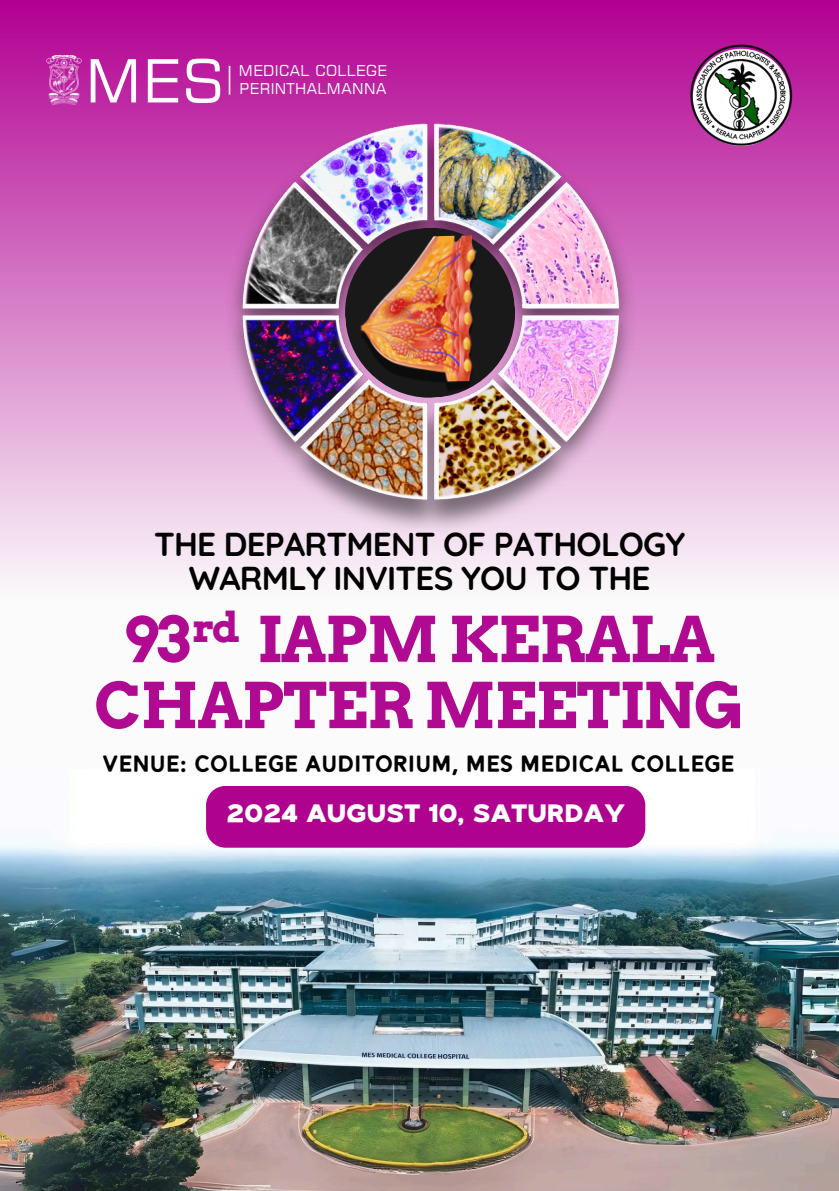
<style>
.page{position:relative;width:839px;height:1191px;background:#fff}
.page>*{position:absolute;margin:0;border:0;box-sizing:border-box;transform-origin:0 0}
.t1{font:700 62.8px/66px "Arvo";letter-spacing:-.02em;color:#b10a92;text-align:center}
.t2{font:59.6px "Square 721 BT";color:#fff}
.t3{font:700 41px "Arvo";color:#b10a92}
.t4{font:700 33.2px/34.4px "Quicksand";letter-spacing:-.025em;color:#000;text-align:center}
.t5{font:800 28px "Alesand Round";letter-spacing:.03em;color:#000}
.t6{font:25px "Tango Sans Bold";letter-spacing:.035em;color:#fff}
.t7{font:14.8px "Square 721 BT";letter-spacing:.03em;color:#fff}
</style>
<div class="page">
<svg style="left:0;top:0;width:838px;height:584px;background:#d67ec7"></svg>
<img style="left:0;top:786px;width:838px;height:405px">
<img style="left:687px;top:44px;width:108px;height:102px">
<div style="left:206px;top:786px;width:439px;height:62px;background:#af038f;border-radius:20px"></div>
<img style="left:46px;top:56px;width:36px;height:48px">
<img style="left:188px;top:0;width:484px;height:584px">
<img style="left:341px;top:224px;width:177px;height:177px">
<img style="left:354px;top:235px;width:129px;height:162px">
<p class="t2" style="left:85px;top:43px;width:140px">MES</p>
<h2 class="t7" style="left:239px;top:62px;width:150px">MEDICAL COLLEGE</h2>
<p class="t7" style="left:240px;top:79px;width:148px">PERINTHALMANNA</p>
<p class="t4" style="left:154px;top:526px;width:532px">THE DEPARTMENT OF PATHOLOGY<br>WARMLY INVITES YOU TO THE</p>
<p class="t3" style="left:192px;top:603px;width:49px">rd</p>
<p class="t1" style="left:94px;top:607px;width:651px">93 IAPM KERALA<br>CHAPTER MEETING</p>
<h3 class="t5" style="left:103px;top:749px;width:632px">VENUE: COLLEGE AUDITORIUM, MES MEDICAL COLLEGE</h3>
<p class="t6" style="left:227px;top:802px;width:399px">2024 AUGUST 10, SATURDAY</p>
</div>
